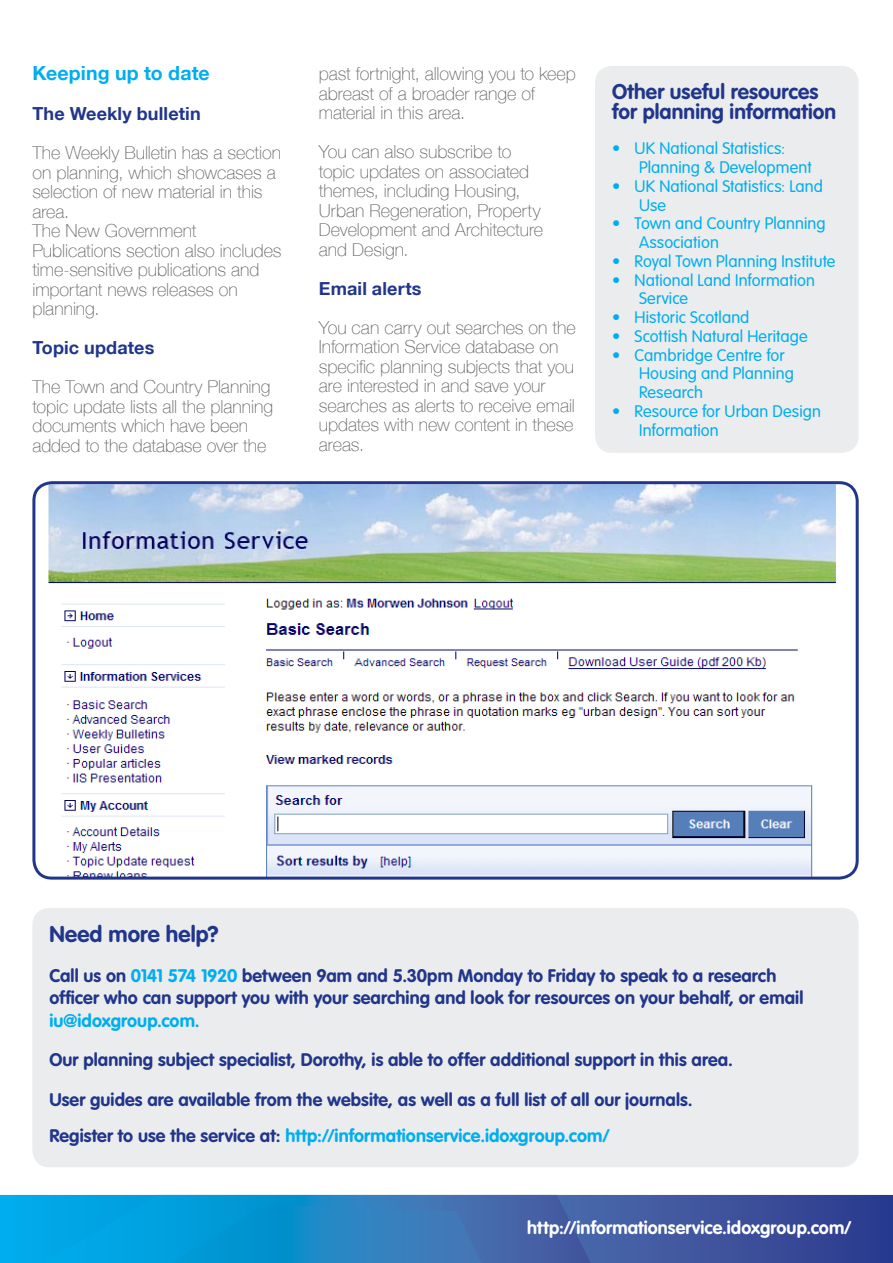
<style>
.page{position:relative;width:893px;height:1263px;background:#fff}
.page>*{position:absolute;margin:0;border:0;box-sizing:border-box;transform-origin:0 0}
.t1{font:700 22.5px "VAG Rounded Std";letter-spacing:.005em;color:#21368b}
.t2{font:700 21px/19.5px "VAG Rounded Std";letter-spacing:.005em;color:#21368b}
.t3{font:700 19.5px "Helvetica Neue LT";letter-spacing:.005em;color:#00aeef}
.t4{font:100 18px/19.5px "Helvetica Neue LT";letter-spacing:-.005em;color:#636265}
.t5{font:700 18px/22.5px "VAG Rounded Std";letter-spacing:.005em;color:#21368b}
.t6{font:700 18px "VAG Rounded Std";letter-spacing:.005em;color:#00aeef}
.t7{font:700 18px "VAG Rounded Std";letter-spacing:.005em;color:#fff}
.t8{font:700 18px "Helvetica Neue LT";letter-spacing:.01em;color:#21368b}
.t9{font:300 16.5px/18.8px "VAG Rounded Std";letter-spacing:.005em;color:#00aeef}
.s1{color:#00aeef}
.s2{color:#21368b}
</style>
<div class="page">
<svg style="left:0;top:1195px;width:893px;height:68px;background:#3655a0"></svg>
<svg style="left:23px;top:1195px;width:574px;height:68px;background:#1e88c7"></svg>
<div style="left:32px;top:908px;width:827px;height:259px;background:#ebeced;border-radius:17px"></div>
<img style="left:48px;top:485px;width:788px;height:391px">
<div style="left:32px;top:481px;width:827px;height:399px;border:3px solid #21368b;border-radius:18px"></div>
<div style="left:595px;top:66px;width:264px;height:387px;background:#ebeced;border-radius:17px"></div>
<p class="t3" style="left:32px;top:61px;width:179px">Keeping up to date</p>
<p class="t8" style="left:32px;top:103px;width:170px">The Weekly bulletin</p>
<p class="t4" style="left:32px;top:143px;width:251px">The Weekly Bulletin has a section on planning, which showcases a selection of new material in this area.<br>The New Government<br>Publications section also includes time-sensitive publications and important news releases on planning.</p>
<p class="t8" style="left:32px;top:337px;width:123px">Topic updates</p>
<p class="t4" style="left:32px;top:377px;width:242px">The Town and Country Planning topic update lists all the planning documents which have been added to the database over the</p>
<p class="t4" style="left:319px;top:64px;width:258px">past fortnight, allowing you to keep abreast of a broader range of material in this area.</p>
<p class="t4" style="left:319px;top:142px;width:226px">You can also subscribe to topic updates on associated themes, including Housing,<br>Urban Regeneration, Property<br>Development and Architecture and Design.</p>
<p class="t8" style="left:319px;top:277px;width:104px">Email alerts</p>
<p class="t4" style="left:319px;top:317px;width:258px">You can carry out searches on the<br>Information Service database on specific planning subjects that you are interested in and save your searches as alerts to receive email updates with new content in these areas.</p>
<p class="t2" style="left:612px;top:83px;width:226px">Other useful resources for planning information</p>
<p class="t9" style="left:639px;top:140px;width:174px;text-indent:-27px">• UK National Statistics:<br>Planning &amp; Development</p>
<p class="t9" style="left:639px;top:177px;width:185px;text-indent:-27px">• UK National Statistics: Land<br>Use</p>
<p class="t9" style="left:639px;top:215px;width:188px;text-indent:-27px">• Town and Country Planning<br>Association</p>
<p class="t9" style="left:612px;top:252px;width:225px">• Royal Town Planning Institute</p>
<p class="t9" style="left:639px;top:271px;width:177px;text-indent:-27px">• National Land Information<br>Service</p>
<p class="t9" style="left:612px;top:308px;width:139px">• Historic Scotland</p>
<p class="t9" style="left:612px;top:327px;width:197px">• Scottish Natural Heritage</p>
<p class="t9" style="left:639px;top:346px;width:156px;text-indent:-27px">• Cambridge Centre for<br>Housing and Planning<br>Research</p>
<p class="t9" style="left:639px;top:402px;width:183px;text-indent:-27px">• Resource for Urban Design<br>Information</p>
<p class="t1" style="left:49px;top:921px;width:171px">Need more help?</p>
<p class="t5" style="left:49px;top:965px;width:755px">Call us on <span class="s1">0141 574 1920</span> between 9am and 5.30pm Monday to Friday to speak to a research officer who can support you with your searching and look for resources on your behalf, or email</p>
<p class="t6" style="left:49px;top:1010px;width:152px">iu@idoxgroup.com.</p>
<p class="t5" style="left:49px;top:1041px;width:685px;line-height:39.5px">Our planning subject specialist, Dorothy, is able to offer additional support in this area.<br>User guides are available from the website, as well as a full list of all our journals.</p>
<p class="t6" style="left:49px;top:1125px;width:562px"><span class="s2">Register to use the service at:</span> http://informationservice.idoxgroup.com/</p>
<p class="t7" style="left:527px;top:1217px;width:326px">http://informationservice.idoxgroup.com/</p>
</div>
